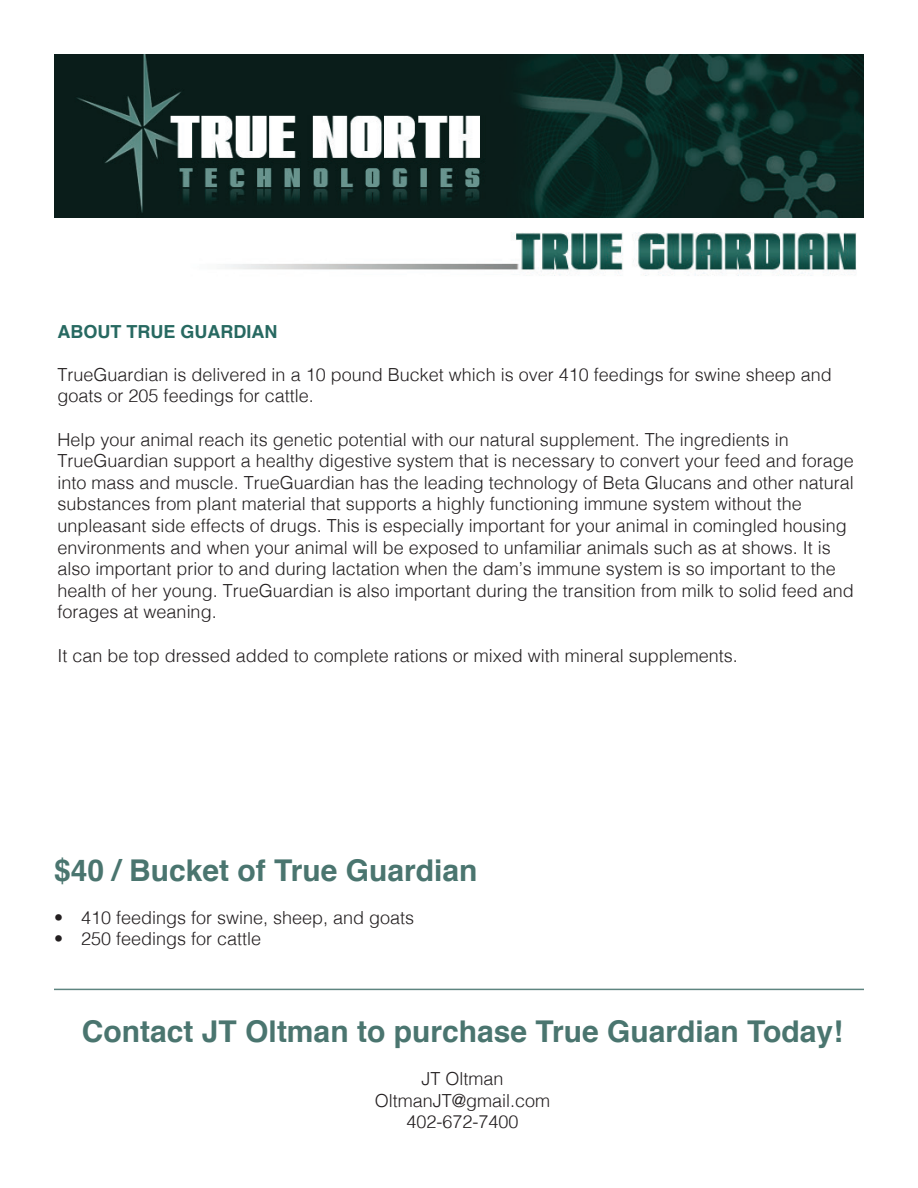
<style>
.page{position:relative;width:918px;height:1188px;background:#fff}
.page>*{position:absolute;margin:0;border:0;box-sizing:border-box;transform-origin:0 0}
.t1{font:700 30px "Helvetica";color:#4a756f}
.t2{font:300 18px/21.6px "Helvetica";color:#231f20}
.t3{font:700 18px "Helvetica";color:#276961}
</style>
<div class="page">
<img style="left:54px;top:54px;width:810px;height:164px">
<img style="left:225px;top:232px;width:632px;height:44px">
<hr style="left:54px;top:989px;width:810px;height:1px;background:#5e8580">
<p class="t3" style="left:58px;top:317px;width:221px">ABOUT TRUE GUARDIAN</p>
<p class="t2" style="left:58px;top:362px;width:776px">TrueGuardian is delivered in a 10 pound Bucket which is over 410 feedings for swine sheep and goats or 205 feedings for cattle.</p>
<p class="t2" style="left:58px;top:427px;width:798px">Help your animal reach its genetic potential with our natural supplement. The ingredients in TrueGuardian support a healthy digestive system that is necessary to convert your feed and forage into mass and muscle. TrueGuardian has the leading technology of Beta Glucans and other natural substances from plant material that supports a highly functioning immune system without the unpleasant side effects of drugs. This is especially important for your animal in comingled housing environments and when your animal will be exposed to unfamiliar animals such as at shows. It is also important prior to and during lactation when the dam’s immune system is so important to the health of her young. TrueGuardian is also important during the transition from milk to solid feed and forages at weaning.</p>
<p class="t2" style="left:58px;top:643px;width:682px">It can be top dressed added to complete rations or mixed with mineral supplements.</p>
<h1 class="t1" style="left:54px;top:846px;width:425px">$40 / Bucket of True Guardian</h1>
<p class="t2" style="left:54px;top:905px;width:362px">• 410 feedings for swine, sheep, and goats</p>
<p class="t2" style="left:54px;top:927px;width:209px">• 250 feedings for cattle</p>
<h1 class="t1" style="left:82px;top:1007px;width:763px">Contact JT Oltman to purchase True Guardian Today!</h1>
<p class="t2" style="left:375px;top:1067px;width:177px;text-align:center">JT Oltman<br>OltmanJT@gmail.com<br>402-672-7400</p>
</div>
